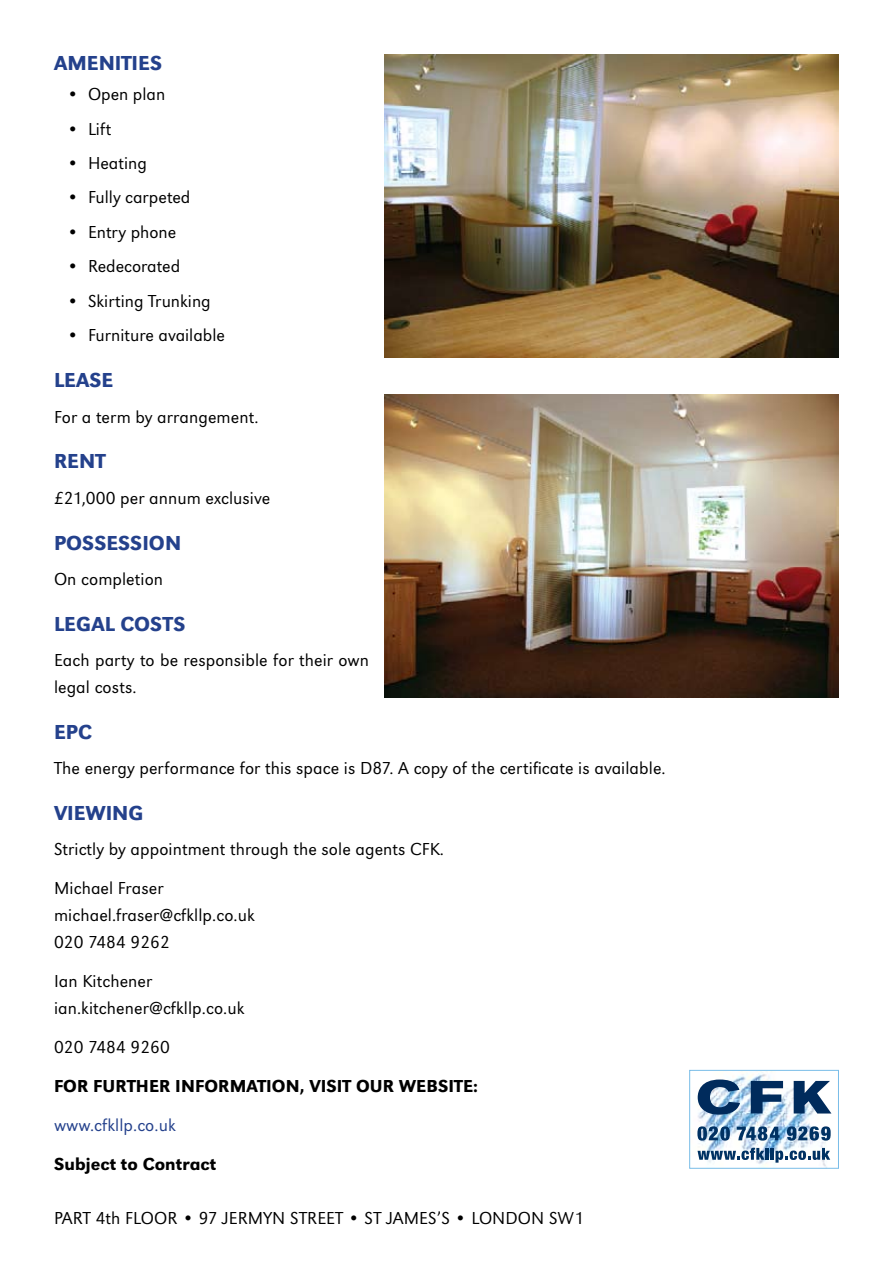
<style>
.page{position:relative;width:893px;height:1263px;background:#fff}
.page>*{position:absolute;margin:0;border:0;box-sizing:border-box;transform-origin:0 0}
.t1{font:500 21px "URW Grotesk T";color:#24418c}
.t2{font:300 18px/27px "URW Grotesk T";letter-spacing:.005em;color:#000}
.t3{font:500 18px "URW Grotesk T";letter-spacing:.005em;color:#000}
.t4{font:300 18px "URW Grotesk T";letter-spacing:.005em;color:#24418c}
</style>
<div class="page">
<img style="left:385px;top:394px;width:454px;height:303px">
<img style="left:385px;top:54px;width:454px;height:303px">
<img style="left:697px;top:1073px;width:135px;height:94px">
<div style="left:689px;top:1070px;width:150px;height:99px;border:1px solid #79bde8"></div>
<svg style="left:698px;top:1079px;width:42px;height:35px"></svg>
<svg style="left:751px;top:1081px;width:32px;height:32px"></svg>
<svg style="left:794px;top:1081px;width:37px;height:32px"></svg>
<svg style="left:697px;top:1126px;width:33px;height:14px"></svg>
<svg style="left:737px;top:1126px;width:42px;height:14px"></svg>
<svg style="left:787px;top:1126px;width:44px;height:14px"></svg>
<svg style="left:697px;top:1148px;width:133px;height:15px"></svg>
<p class="t1" style="left:54px;top:51px;width:110px">AMENITIES</p>
<p class="t2" style="left:67px;top:81px;width:100px">• Open plan</p>
<p class="t2" style="left:67px;top:115px;width:46px">• Lift</p>
<p class="t2" style="left:67px;top:149px;width:82px">• Heating</p>
<p class="t2" style="left:67px;top:184px;width:125px">• Fully carpeted</p>
<p class="t2" style="left:67px;top:218px;width:111px">• Entry phone</p>
<p class="t2" style="left:67px;top:252px;width:115px">• Redecorated</p>
<p class="t2" style="left:67px;top:287px;width:145px">• Skirting Trunking</p>
<p class="t2" style="left:67px;top:321px;width:160px">• Furniture available</p>
<p class="t1" style="left:54px;top:368px;width:61px">LEASE</p>
<p class="t2" style="left:54px;top:403px;width:206px">For a term by arrangement.</p>
<p class="t1" style="left:54px;top:449px;width:53px">RENT</p>
<p class="t2" style="left:54px;top:484px;width:218px">£21,000 per annum exclusive</p>
<p class="t1" style="left:54px;top:530px;width:129px">POSSESSION</p>
<p class="t2" style="left:54px;top:565px;width:111px">On completion</p>
<p class="t1" style="left:54px;top:611px;width:133px">LEGAL COSTS</p>
<p class="t2" style="left:54px;top:646px;width:316px">Each party to be responsible for their own legal costs.</p>
<p class="t1" style="left:54px;top:720px;width:39px">EPC</p>
<p class="t2" style="left:54px;top:755px;width:613px">The energy performance for this space is D87. A copy of the certificate is available.</p>
<p class="t1" style="left:54px;top:801px;width:91px">VIEWING</p>
<p class="t2" style="left:54px;top:830px;width:391px;line-height:38.8px">Strictly by appointment through the sole agents CFK.<br>Michael Fraser</p>
<p class="t2" style="left:54px;top:902px;width:202px">michael.fraser@cfkllp.co.uk<br>020 7484 9262</p>
<p class="t2" style="left:54px;top:968px;width:192px">Ian Kitchener ian.kitchener@cfkllp.co.uk</p>
<p class="t2" style="left:54px;top:1033px;width:117px">020 7484 9260</p>
<p class="t3" style="left:54px;top:1075px;width:426px">FOR FURTHER INFORMATION, VISIT OUR WEBSITE:</p>
<p class="t4" style="left:54px;top:1114px;width:123px">www.cfkllp.co.uk</p>
<p class="t3" style="left:54px;top:1153px;width:164px">Subject to Contract</p>
<p class="t2" style="left:54px;top:1204px;width:531px">PART 4th FLOOR • 97 JERMYN STREET • ST JAMES’S • LONDON SW1</p>
</div>
